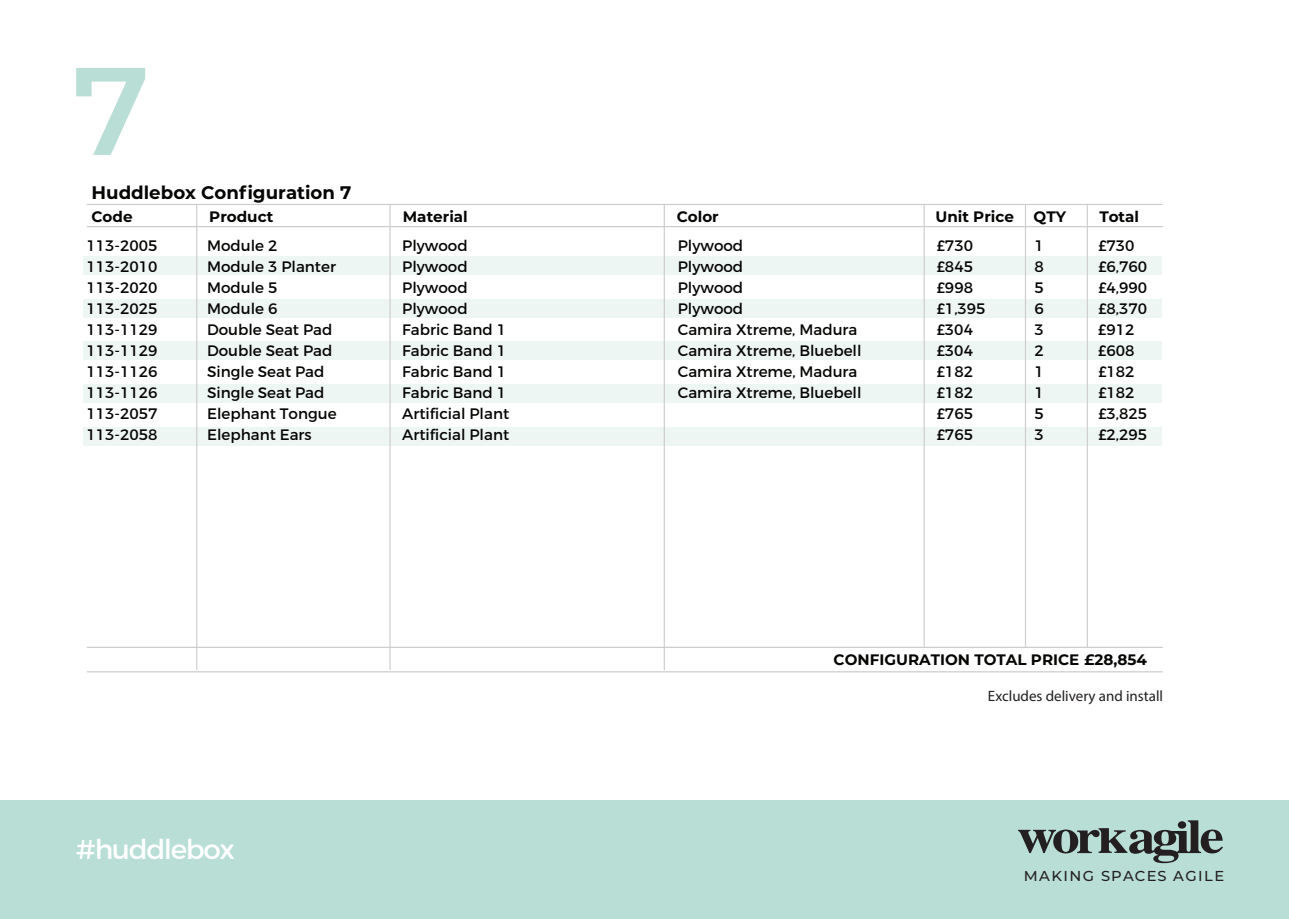
<style>
.page{position:relative;width:1289px;height:919px;background:#fff}
.page>*{position:absolute;margin:0;border:0;box-sizing:border-box;transform-origin:0 0}
.t1{font:600 124.2px "Montserrat";color:#b8ded5}
.t2{font:27.3px "Montserrat";letter-spacing:-.05em;color:#fff}
.t3{font:700 18.15px "Montserrat";color:#050504}
.t4{font:15.15px "Montserrat";color:#050504}
.t5{font:700 15.15px "Montserrat";color:#050504}
.t6{font:15px "Myriad Pro";color:#231f20}
.t7{font:500 14.4px "Montserrat";letter-spacing:.1em;color:#231f20}
</style>
<div class="page">
<div style="left:83px;top:256px;width:1078px;height:19px;background:#eef6f4"></div>
<div style="left:83px;top:299px;width:1078px;height:18px;background:#eef6f4"></div>
<div style="left:83px;top:341px;width:1078px;height:18px;background:#eef6f4"></div>
<div style="left:83px;top:384px;width:1078px;height:19px;background:#eef6f4"></div>
<div style="left:83px;top:427px;width:1078px;height:18px;background:#eef6f4"></div>
<div style="left:0;top:800px;width:1288px;height:118px;background:#b8ded5"></div>
<svg style="left:1018px;top:820px;width:204px;height:43px"></svg>
<div style="left:1177px;top:821px;width:9px;height:7px;background:#231f20;border-radius:50%"></div>
<hr style="left:87px;top:646px;width:1075px;height:2px;background:#cccccb">
<hr style="left:87px;top:226px;width:1075px;height:1px;background:#cccccb">
<hr style="left:87px;top:204px;width:1075px;height:1px;background:#cccccb">
<hr style="left:87px;top:671px;width:1075px;height:1px;background:#cccccb">
<hr style="left:1024px;top:204px;width:2px;height:443px;background:#cccccb">
<hr style="left:1086px;top:204px;width:1px;height:444px;background:#cccccb">
<hr style="left:923px;top:204px;width:1px;height:444px;background:#cccccb">
<hr style="left:663px;top:204px;width:2px;height:466px;background:#cccccb">
<hr style="left:389px;top:204px;width:1px;height:466px;background:#cccccb">
<hr style="left:196px;top:204px;width:1px;height:466px;background:#cccccb">
<h1 class="t1" style="left:73px;top:23px;width:79px">7</h1>
<p class="t3" style="left:91px;top:180px;width:261px">Huddlebox Configuration 7</p>
<p class="t5" style="left:91px;top:206px;width:43px">Code</p>
<p class="t5" style="left:209px;top:206px;width:65px">Product</p>
<p class="t5" style="left:403px;top:206px;width:66px">Material</p>
<p class="t5" style="left:676px;top:206px;width:44px">Color</p>
<p class="t5" style="left:935px;top:206px;width:80px">Unit Price</p>
<p class="t5" style="left:1033px;top:206px;width:34px">QTY</p>
<p class="t5" style="left:1099px;top:206px;width:41px">Total</p>
<p class="t4" style="left:87px;top:236px;width:72px">113-2005</p>
<p class="t4" style="left:207px;top:236px;width:72px">Module 2</p>
<p class="t4" style="left:402px;top:236px;width:67px">Plywood</p>
<p class="t4" style="left:677px;top:236px;width:67px">Plywood</p>
<p class="t4" style="left:936px;top:236px;width:38px">£730</p>
<p class="t4" style="left:1034px;top:236px;width:11px">1</p>
<p class="t4" style="left:1098px;top:236px;width:38px">£730</p>
<p class="t4" style="left:87px;top:257px;width:72px">113-2010</p>
<p class="t4" style="left:207px;top:257px;width:130px">Module 3 Planter</p>
<p class="t4" style="left:402px;top:257px;width:67px">Plywood</p>
<p class="t4" style="left:677px;top:257px;width:67px">Plywood</p>
<p class="t4" style="left:936px;top:257px;width:38px">£845</p>
<p class="t4" style="left:1034px;top:257px;width:11px">8</p>
<p class="t4" style="left:1098px;top:257px;width:50px">£6,760</p>
<p class="t4" style="left:87px;top:278px;width:72px">113-2020</p>
<p class="t4" style="left:207px;top:278px;width:72px">Module 5</p>
<p class="t4" style="left:402px;top:278px;width:67px">Plywood</p>
<p class="t4" style="left:677px;top:278px;width:67px">Plywood</p>
<p class="t4" style="left:936px;top:278px;width:38px">£998</p>
<p class="t4" style="left:1034px;top:278px;width:11px">5</p>
<p class="t4" style="left:1098px;top:278px;width:50px">£4,990</p>
<p class="t4" style="left:87px;top:299px;width:72px">113-2025</p>
<p class="t4" style="left:207px;top:299px;width:72px">Module 6</p>
<p class="t4" style="left:402px;top:299px;width:67px">Plywood</p>
<p class="t4" style="left:677px;top:299px;width:67px">Plywood</p>
<p class="t4" style="left:936px;top:299px;width:50px">£1,395</p>
<p class="t4" style="left:1034px;top:299px;width:11px">6</p>
<p class="t4" style="left:1098px;top:299px;width:50px">£8,370</p>
<p class="t4" style="left:87px;top:320px;width:72px">113-1129</p>
<p class="t4" style="left:207px;top:320px;width:127px">Double Seat Pad</p>
<p class="t4" style="left:402px;top:320px;width:105px">Fabric Band 1</p>
<p class="t4" style="left:677px;top:320px;width:181px">Camira Xtreme, Madura</p>
<p class="t4" style="left:936px;top:320px;width:38px">£304</p>
<p class="t4" style="left:1034px;top:320px;width:11px">3</p>
<p class="t4" style="left:1098px;top:320px;width:38px">£912</p>
<p class="t4" style="left:87px;top:341px;width:72px">113-1129</p>
<p class="t4" style="left:207px;top:341px;width:127px">Double Seat Pad</p>
<p class="t4" style="left:402px;top:341px;width:105px">Fabric Band 1</p>
<p class="t4" style="left:677px;top:341px;width:185px">Camira Xtreme, Bluebell</p>
<p class="t4" style="left:936px;top:341px;width:38px">£304</p>
<p class="t4" style="left:1034px;top:341px;width:11px">2</p>
<p class="t4" style="left:1098px;top:341px;width:38px">£608</p>
<p class="t4" style="left:87px;top:362px;width:72px">113-1126</p>
<p class="t4" style="left:207px;top:362px;width:119px">Single Seat Pad</p>
<p class="t4" style="left:402px;top:362px;width:105px">Fabric Band 1</p>
<p class="t4" style="left:677px;top:362px;width:181px">Camira Xtreme, Madura</p>
<p class="t4" style="left:936px;top:362px;width:38px">£182</p>
<p class="t4" style="left:1034px;top:362px;width:11px">1</p>
<p class="t4" style="left:1098px;top:362px;width:38px">£182</p>
<p class="t4" style="left:87px;top:383px;width:72px">113-1126</p>
<p class="t4" style="left:207px;top:383px;width:119px">Single Seat Pad</p>
<p class="t4" style="left:402px;top:383px;width:105px">Fabric Band 1</p>
<p class="t4" style="left:677px;top:383px;width:185px">Camira Xtreme, Bluebell</p>
<p class="t4" style="left:936px;top:383px;width:38px">£182</p>
<p class="t4" style="left:1034px;top:383px;width:11px">1</p>
<p class="t4" style="left:1098px;top:383px;width:38px">£182</p>
<p class="t4" style="left:87px;top:404px;width:72px">113-2057</p>
<p class="t4" style="left:207px;top:404px;width:131px">Elephant Tongue</p>
<p class="t4" style="left:402px;top:404px;width:108px">Artificial Plant</p>
<p class="t4" style="left:936px;top:404px;width:38px">£765</p>
<p class="t4" style="left:1034px;top:404px;width:11px">5</p>
<p class="t4" style="left:1098px;top:404px;width:50px">£3,825</p>
<p class="t4" style="left:87px;top:425px;width:72px">113-2058</p>
<p class="t4" style="left:207px;top:425px;width:106px">Elephant Ears</p>
<p class="t4" style="left:402px;top:425px;width:108px">Artificial Plant</p>
<p class="t4" style="left:936px;top:425px;width:38px">£765</p>
<p class="t4" style="left:1034px;top:425px;width:11px">3</p>
<p class="t4" style="left:1098px;top:425px;width:50px">£2,295</p>
<p class="t5" style="left:833px;top:648px;width:315px">CONFIGURATION TOTAL PRICE £28,854</p>
<h2 class="t2" style="left:76px;top:832px;width:160px">#huddlebox</h2>
<p class="t6" style="left:987px;top:686px;width:177px">Excludes delivery and install</p>
<p class="t7" style="left:1023px;top:865px;width:202px">MAKING SPACES AGILE</p>
</div>
